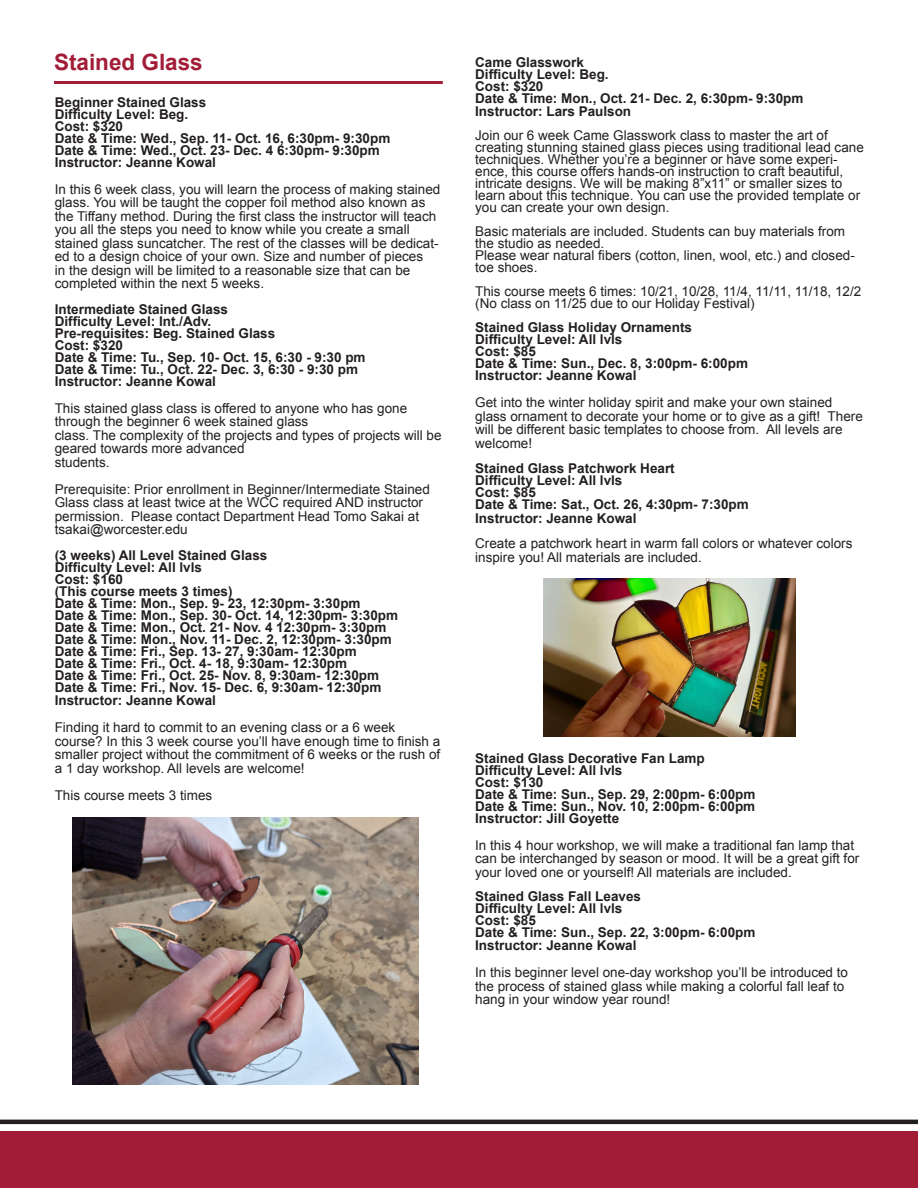
<style>
.page{position:relative;width:918px;height:1188px;background:#fff}
.page>*{position:absolute;margin:0;border:0;box-sizing:border-box;transform-origin:0 0}
.t1{font:700 22.5px "Arial";color:#a31c37}
.t2{font:13.5px/13.5px "Arial";color:#231f20}
.t3{font:700 13.5px "Arial";color:#231f20}
</style>
<div class="page">
<div style="left:0;top:1131px;width:918px;height:57px;background:#a31c37"></div>
<hr style="left:0;top:1120px;width:918px;height:4px;background:#231f20">
<hr style="left:54px;top:81px;width:389px;height:3px;background:#a31c37">
<img style="left:72px;top:817px;width:346px;height:267px">
<img style="left:543px;top:578px;width:253px;height:158px">
<p class="t1" style="left:54px;top:48px;width:150px">Stained Glass</p>
<p class="t3" style="left:55px;top:93px;width:153px">Beginner Stained Glass</p>
<p class="t3" style="left:55px;top:105px;width:135px">Difficulty Level: Beg.</p>
<p class="t3" style="left:55px;top:117px;width:70px">Cost: $320</p>
<p class="t3" style="left:55px;top:129px;width:337px">Date &amp; Time: Wed., Sep. 11- Oct. 16, 6:30pm- 9:30pm</p>
<p class="t3" style="left:55px;top:141px;width:327px">Date &amp; Time: Wed., Oct. 23- Dec. 4 6:30pm- 9:30pm</p>
<p class="t3" style="left:55px;top:153px;width:163px">Instructor: Jeanne Kowal</p>
<p class="t2" style="left:55px;top:182px;width:387px">In this 6 week class, you will learn the process of making stained glass. You will be taught the copper foil method also known as the Tiffany method. During the first class the instructor will teach you all the steps you need to know while you create a small stained glass suncatcher. The rest of the classes will be dedicat&shy;ed to a design choice of your own. Size and number of pieces<br>in the design will be limited to a reasonable size that can be completed within the next 5 weeks.</p>
<p class="t3" style="left:55px;top:300px;width:175px">Intermediate Stained Glass</p>
<p class="t3" style="left:55px;top:312px;width:158px">Difficulty Level: Int./Adv.</p>
<p class="t3" style="left:55px;top:324px;width:222px">Pre-requisites: Beg. Stained Glass</p>
<p class="t3" style="left:55px;top:336px;width:70px">Cost: $320</p>
<p class="t3" style="left:55px;top:348px;width:312px">Date &amp; Time: Tu., Sep. 10- Oct. 15, 6:30 - 9:30 pm</p>
<p class="t3" style="left:55px;top:360px;width:305px">Date &amp; Time: Tu., Oct. 22- Dec. 3, 6:30 - 9:30 pm</p>
<p class="t3" style="left:55px;top:372px;width:163px">Instructor: Jeanne Kowal</p>
<p class="t2" style="left:55px;top:401px;width:354px">This stained glass class is offered to anyone who has gone through the beginner 6 week stained glass</p>
<p class="t2" style="left:55px;top:428px;width:388px">class. The complexity of the projects and types of projects will be geared towards more advanced</p>
<p class="t2" style="left:55px;top:455px;width:56px">students.</p>
<p class="t2" style="left:55px;top:482px;width:377px">Prerequisite: Prior enrollment in Beginner/Intermediate Stained Glass class at least twice at the WCC required AND instructor permission. Please contact Department Head Tomo Sakai at tsakai@worcester.edu</p>
<p class="t3" style="left:55px;top:546px;width:214px">(3 weeks) All Level Stained Glass</p>
<p class="t3" style="left:55px;top:558px;width:149px">Difficulty Level: All lvls</p>
<p class="t3" style="left:55px;top:570px;width:70px">Cost: $160</p>
<p class="t3" style="left:55px;top:582px;width:179px">(This course meets 3 times)</p>
<p class="t3" style="left:55px;top:594px;width:307px">Date &amp; Time: Mon., Sep. 9- 23, 12:30pm- 3:30pm</p>
<p class="t3" style="left:55px;top:606px;width:345px">Date &amp; Time: Mon., Sep. 30- Oct. 14, 12:30pm- 3:30pm</p>
<p class="t3" style="left:55px;top:618px;width:333px">Date &amp; Time: Mon., Oct. 21- Nov. 4 12:30pm- 3:30pm</p>
<p class="t3" style="left:55px;top:630px;width:339px">Date &amp; Time: Mon., Nov. 11- Dec. 2, 12:30pm- 3:30pm</p>
<p class="t3" style="left:55px;top:642px;width:304px">Date &amp; Time: Fri., Sep. 13- 27, 9:30am- 12:30pm</p>
<p class="t3" style="left:55px;top:654px;width:294px">Date &amp; Time: Fri., Oct. 4- 18, 9:30am- 12:30pm</p>
<p class="t3" style="left:55px;top:666px;width:326px">Date &amp; Time: Fri., Oct. 25- Nov. 8, 9:30am- 12:30pm</p>
<p class="t3" style="left:55px;top:678px;width:328px">Date &amp; Time: Fri., Nov. 15- Dec. 6, 9:30am- 12:30pm</p>
<p class="t3" style="left:55px;top:691px;width:163px">Instructor: Jeanne Kowal</p>
<p class="t2" style="left:55px;top:721px;width:387px">Finding it hard to commit to an evening class or a 6 week course? In this 3 week course you’ll have enough time to finish a smaller project without the commitment of 6 weeks or the rush of a 1 day workshop. All levels are welcome!</p>
<p class="t2" style="left:55px;top:788px;width:159px">This course meets 3 times</p>
<p class="t3" style="left:475px;top:53px;width:110px">Came Glasswork</p>
<p class="t3" style="left:475px;top:65px;width:135px">Difficulty Level: Beg.</p>
<p class="t3" style="left:475px;top:77px;width:70px">Cost: $320</p>
<p class="t3" style="left:475px;top:89px;width:330px">Date &amp; Time: Mon., Oct. 21- Dec. 2, 6:30pm- 9:30pm</p>
<p class="t3" style="left:475px;top:103px;width:158px">Instructor: Lars Paulson</p>
<p class="t2" style="left:475px;top:130px;width:390px;line-height:12px">Join our 6 week Came Glasswork class to master the art of creating stunning stained glass pieces using traditional lead cane techniques. Whether you’re a beginner or have some experi&shy;ence, this course offers hands-on instruction to craft beautiful, intricate designs. We will be making 8”x11” or smaller sizes to learn about this technique. You can use the provided template or you can create your own design.</p>
<p class="t2" style="left:475px;top:226px;width:371px;line-height:12px">Basic materials are included. Students can buy materials from the studio as needed.</p>
<p class="t2" style="left:475px;top:250px;width:381px;line-height:12px">Please wear natural fibers (cotton, linen, wool, etc.) and closed&shy;toe shoes.</p>
<p class="t2" style="left:475px;top:286px;width:388px;line-height:12px">This course meets 6 times: 10/21, 10/28, 11/4, 11/11, 11/18, 12/2 (No class on 11/25 due to our Holiday Festival)</p>
<p class="t3" style="left:475px;top:319px;width:218px">Stained Glass Holiday Ornaments</p>
<p class="t3" style="left:475px;top:331px;width:149px">Difficulty Level: All lvls</p>
<p class="t3" style="left:475px;top:343px;width:62px">Cost: $85</p>
<p class="t3" style="left:475px;top:355px;width:274px">Date &amp; Time: Sun., Dec. 8, 3:00pm- 6:00pm</p>
<p class="t3" style="left:475px;top:367px;width:163px">Instructor: Jeanne Kowal</p>
<p class="t2" style="left:475px;top:396px;width:389px">Get into the winter holiday spirit and make your own stained glass ornament to decorate your home or to give as a gift! There will be different basic templates to choose from. All levels are welcome!</p>
<p class="t3" style="left:475px;top:460px;width:201px">Stained Glass Patchwork Heart</p>
<p class="t3" style="left:475px;top:472px;width:149px">Difficulty Level: All lvls</p>
<p class="t3" style="left:475px;top:484px;width:62px">Cost: $85</p>
<p class="t3" style="left:475px;top:496px;width:275px">Date &amp; Time: Sat., Oct. 26, 4:30pm- 7:30pm</p>
<p class="t3" style="left:475px;top:509px;width:163px">Instructor: Jeanne Kowal</p>
<p class="t2" style="left:475px;top:537px;width:379px">Create a patchwork heart in warm fall colors or whatever colors inspire you! All materials are included.</p>
<p class="t3" style="left:475px;top:749px;width:231px">Stained Glass Decorative Fan Lamp</p>
<p class="t3" style="left:475px;top:761px;width:149px">Difficulty Level: All lvls</p>
<p class="t3" style="left:475px;top:773px;width:70px">Cost: $130</p>
<p class="t3" style="left:475px;top:785px;width:282px">Date &amp; Time: Sun., Sep. 29, 2:00pm- 6:00pm</p>
<p class="t3" style="left:475px;top:797px;width:282px">Date &amp; Time: Sun., Nov. 10, 2:00pm- 6:00pm</p>
<p class="t3" style="left:475px;top:809px;width:146px">Instructor: Jill Goyette</p>
<p class="t2" style="left:475px;top:838px;width:386px">In this 4 hour workshop, we will make a traditional fan lamp that can be interchanged by season or mood. It will be a great gift for your loved one or yourself! All materials are included.</p>
<p class="t3" style="left:475px;top:887px;width:167px">Stained Glass Fall Leaves</p>
<p class="t3" style="left:475px;top:899px;width:149px">Difficulty Level: All lvls</p>
<p class="t3" style="left:475px;top:911px;width:62px">Cost: $85</p>
<p class="t3" style="left:475px;top:923px;width:282px">Date &amp; Time: Sun., Sep. 22, 3:00pm- 6:00pm</p>
<p class="t3" style="left:475px;top:937px;width:163px">Instructor: Jeanne Kowal</p>
<p class="t2" style="left:475px;top:966px;width:374px">In this beginner level one-day workshop you’ll be introduced to the process of stained glass while making a colorful fall leaf to hang in your window year round!</p>
</div>
